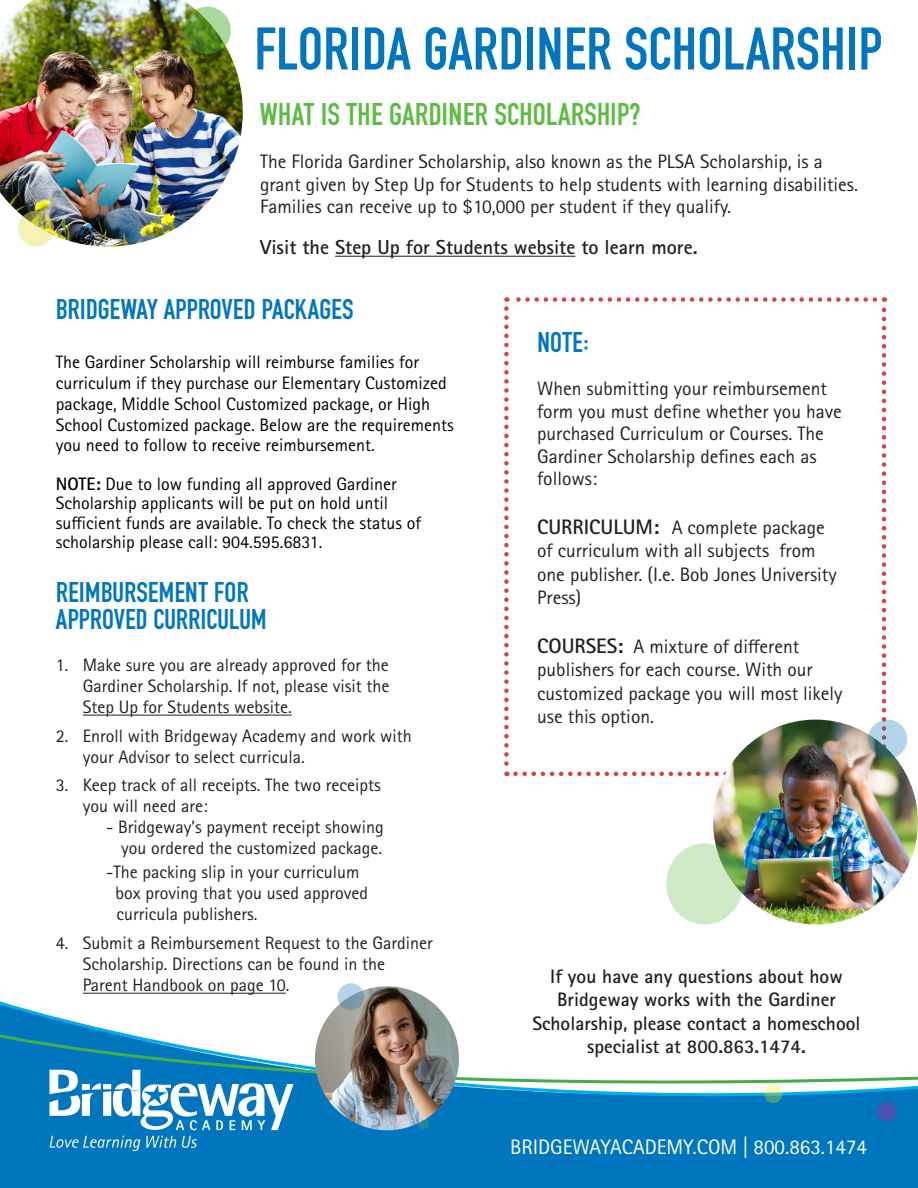
<style>
.page{position:relative;width:918px;height:1188px;background:#fff}
.page>*{position:absolute;margin:0;border:0;box-sizing:border-box;transform-origin:0 0}
.t1{font:63px "Engschrift DIND";color:#0076be}
.t2{font:33px "Engschrift DIND";color:#60bb46}
.t3{font:30px/27px "Engschrift DIND";color:#0076be}
.t4{font:21px "Rotis Sans Serif Std";color:#fff}
.t5{font:700 20.25px "Rotis Sans Serif Std";color:#231f20}
.t6{font:19.5px/22.5px "Rotis Sans Serif Std";color:#231f20}
.t7{font:700 19.5px/23.4px "Rotis Sans Serif Std";color:#231f20;text-align:center}
.t8{font:18px/21px "Rotis Sans Serif Std";color:#231f20}
.t9{font:18px/20.5px "Rotis Sans Serif Std";color:#000}
.s1{font-weight:700}
.s2{font-weight:700;font-size:21px}
</style>
<div class="page">
<hr style="left:83px;top:715px;width:209px;height:1px;background:#231f20">
<hr style="left:335px;top:256px;width:240px;height:1px;background:#231f20">
<div style="left:0;top:1140px;width:918px;height:48px;background:#0076be"></div>
<svg style="left:50px;top:1140px;width:90px;height:11px"></svg>
<svg style="left:146px;top:1140px;width:30px;height:8px"></svg>
<svg style="left:182px;top:1140px;width:15px;height:8px"></svg>
<img style="left:0;top:0;width:243px;height:247px">
<svg style="left:184px;top:7px;width:47px;height:47px"></svg>
<svg style="left:18px;top:211px;width:36px;height:36px"></svg>
<svg style="left:0;top:992px;width:918px;height:148px"></svg>
<img style="left:312px;top:986px;width:147px;height:147px">
<svg style="left:337px;top:983px;width:28px;height:28px"></svg>
<svg style="left:764px;top:1085px;width:19px;height:19px"></svg>
<svg style="left:504px;top:308px;width:5px;height:468px"></svg>
<svg style="left:515px;top:772px;width:211px;height:4px"></svg>
<svg style="left:882px;top:297px;width:4px;height:423px"></svg>
<svg style="left:506px;top:297px;width:369px;height:5px"></svg>
<img style="left:713px;top:720px;width:205px;height:204px;border-radius:102px">
<svg style="left:868px;top:719px;width:39px;height:40px"></svg>
<svg style="left:666px;top:843px;width:77px;height:82px;fill:#cfeac7"></svg>
<p class="t1" style="left:254px;top:15px;width:629px">FLORIDA GARDINER SCHOLARSHIP</p>
<p class="t2" style="left:260px;top:96px;width:382px">WHAT IS THE GARDINER SCHOLARSHIP?</p>
<p class="t6" style="left:260px;top:150px;width:600px">The Florida Gardiner Scholarship, also known as the PLSA Scholarship, is a grant given by Step Up for Students to help students with learning disabilities.<br>Families can receive up to $10,000 per student if they qualify.</p>
<p class="t5" style="left:260px;top:235px;width:439px">Visit the Step Up for Students website to learn more.</p>
<p class="t3" style="left:56px;top:296px;width:299px">BRIDGEWAY APPROVED PACKAGES</p>
<p class="t9" style="left:56px;top:352px;width:399px">The Gardiner Scholarship will reimburse families for curriculum if they purchase our Elementary Customized package, Middle School Customized package, or High School Customized package. Below are the requirements you need to follow to receive reimbursement.</p>
<p class="t9" style="left:56px;top:474px;width:367px;line-height:19.5px"><span class="s1">NOTE:</span> Due to low funding all approved Gardiner Scholarship applicants will be put on hold until sufficient funds are available. To check the status of scholarship please call: 904.595.6831.</p>
<p class="t3" style="left:56px;top:580px;width:213px">REIMBURSEMENT FOR<br>APPROVED CURRICULUM</p>
<p class="t8" style="left:83px;top:655px;width:308px;text-align:justify;text-indent:-27px">1. Make sure you are already approved for the Gardiner Scholarship. If not, please visit the Step Up for Students website.</p>
<p class="t8" style="left:83px;top:725px;width:330px;text-indent:-27px">2. Enroll with Bridgeway Academy and work with your Advisor to select curricula.</p>
<p class="t8" style="left:83px;top:775px;width:299px;text-indent:-27px">3. Keep track of all receipts. The two receipts you will need are:</p>
<p class="t8" style="left:106px;top:817px;width:279px;text-align:right">- Bridgeway’s payment receipt showing you ordered the customized package.</p>
<p class="t8" style="left:116px;top:862px;width:254px;text-indent:-9px">-The packing slip in your curriculum box proving that you used approved curricula publishers.</p>
<p class="t8" style="left:83px;top:932px;width:351px;text-indent:-27px">4. Submit a Reimbursement Request to the Gardiner<br>Scholarship. Directions can be found in the<br>Parent Handbook on page 10.</p>
<p class="t3" style="left:537px;top:329px;width:53px">NOTE:</p>
<p class="t6" style="left:537px;top:378px;width:306px">When submitting your reimbursement form you must define whether you have purchased Curriculum or Courses. The<br>Gardiner Scholarship defines each as follows:</p>
<p class="t6" style="left:537px;top:516px;width:301px;line-height:23.4px"><span class="s2">CURRICULUM:</span> A complete package of curriculum with all subjects from one publisher. (I.e. Bob Jones University<br>Press)</p>
<p class="t6" style="left:537px;top:635px;width:307px;line-height:23.4px"><span class="s2">COURSES:</span> A mixture of different publishers for each course. With our customized package you will most likely use this option.</p>
<p class="t7" style="left:532px;top:964px;width:330px">If you have any questions about how Bridgeway works with the Gardiner Scholarship, please contact a homeschool specialist at 800.863.1474.</p>
<p class="t4" style="left:510px;top:1134px;width:358px">BRIDGEWAYACADEMY.COM | 800.863.1474</p>
</div>
